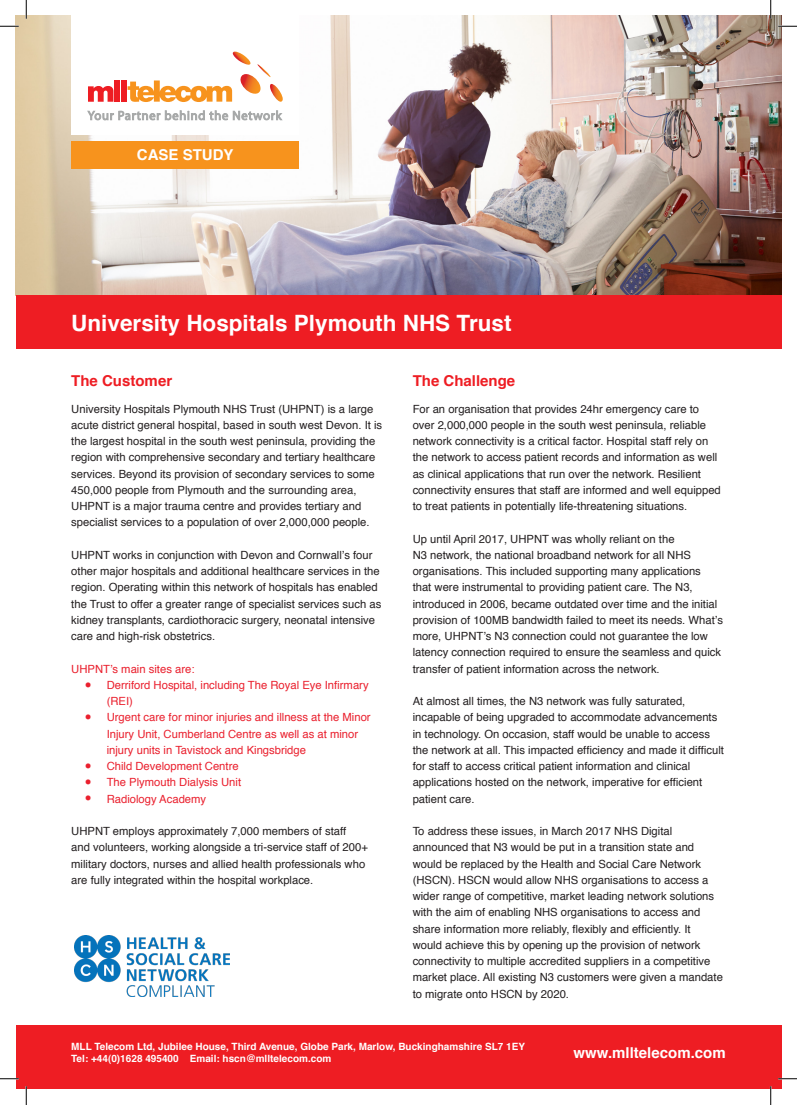
<style>
.page{position:relative;width:797px;height:1105px;background:#fff}
.page>*{position:absolute;margin:0;border:0;box-sizing:border-box;transform-origin:0 0}
.t1{font:700 22.5px "Helvetica";color:#fff}
.t2{font:700 15px "Helvetica";color:#fff}
.t3{font:700 15px "Helvetica";color:#ee1d23}
.t4{font:11.25px/16.2px "Helvetica";color:#231f20}
.t5{font:11.25px/16.2px "Helvetica";color:#ea202e}
.t6{font:700 10px "Helvetica";color:#fff}
.s1{font-size:22.5px}
</style>
<div class="page">
<img style="left:16px;top:16px;width:765px;height:280px">
<div style="left:71px;top:16px;width:228px;height:119px;background:#fff"></div>
<div style="left:71px;top:141px;width:228px;height:28px;background:#f7931d"></div>
<div style="left:16px;top:296px;width:765px;height:53px;background:#ee1d23"></div>
<div style="left:16px;top:1025px;width:765px;height:64px;background:#ee1d23"></div>
<svg style="left:88px;top:52px;width:195px;height:68px"></svg>
<img style="left:75px;top:935px;width:154px;height:61px">
<svg style="left:0;top:25px;width:19px;height:2px"></svg>
<svg style="left:778px;top:25px;width:19px;height:2px"></svg>
<svg style="left:0;top:1078px;width:19px;height:1px"></svg>
<svg style="left:778px;top:1078px;width:19px;height:1px"></svg>
<svg style="left:25px;top:0;width:2px;height:19px"></svg>
<svg style="left:25px;top:1086px;width:2px;height:19px"></svg>
<svg style="left:770px;top:0;width:1px;height:19px"></svg>
<svg style="left:770px;top:1086px;width:1px;height:19px"></svg>
<p class="t2" style="left:137px;top:143px;width:98px">CASE STUDY</p>
<p class="t1" style="left:71px;top:304px;width:442px">University Hospitals Plymouth NHS Trust</p>
<p class="t3" style="left:71px;top:368px;width:102px">The Customer</p>
<p class="t4" style="left:71px;top:401px;width:312px">University Hospitals Plymouth NHS Trust (UHPNT) is a large acute district general hospital, based in south west Devon. It is the largest hospital in the south west peninsula, providing the region with comprehensive secondary and tertiary healthcare services. Beyond its provision of secondary services to some 450,000 people from Plymouth and the surrounding area, UHPNT is a major trauma centre and provides tertiary and specialist services to a population of over 2,000,000 people.</p>
<p class="t4" style="left:71px;top:547px;width:311px">UHPNT works in conjunction with Devon and Cornwall’s four other major hospitals and additional healthcare services in the region. Operating within this network of hospitals has enabled the Trust to offer a greater range of specialist services such as kidney transplants, cardiothoracic surgery, neonatal intensive care and high-risk obstetrics.</p>
<p class="t5" style="left:71px;top:661px;width:125px">UHPNT’s main sites are:</p>
<p class="t5" style="left:107px;top:677px;width:263px;text-indent:-22px"><span class="s1">•</span> Derriford Hospital, including The Royal Eye Infirmary (REI)</p>
<p class="t5" style="left:107px;top:710px;width:265px;text-indent:-22px"><span class="s1">•</span> Urgent care for minor injuries and illness at the Minor<br>Injury Unit, Cumberland Centre as well as at minor injury units in Tavistock and Kingsbridge</p>
<p class="t5" style="left:84px;top:758px;width:156px"><span class="s1">•</span> Child Development Centre</p>
<p class="t5" style="left:84px;top:775px;width:158px"><span class="s1">•</span> The Plymouth Dialysis Unit</p>
<p class="t5" style="left:84px;top:791px;width:123px"><span class="s1">•</span> Radiology Academy</p>
<p class="t4" style="left:71px;top:823px;width:298px">UHPNT employs approximately 7,000 members of staff<br>and volunteers, working alongside a tri-service staff of 200+ military doctors, nurses and allied health professionals who are fully integrated within the hospital workplace.</p>
<p class="t3" style="left:412px;top:368px;width:104px">The Challenge</p>
<p class="t4" style="left:412px;top:401px;width:310px">For an organisation that provides 24hr emergency care to over 2,000,000 people in the south west peninsula, reliable network connectivity is a critical factor. Hospital staff rely on the network to access patient records and information as well as clinical applications that run over the network. Resilient connectivity ensures that staff are informed and well equipped to treat patients in potentially life-threatening situations.</p>
<p class="t4" style="left:412px;top:531px;width:312px">Up until April 2017, UHPNT was wholly reliant on the<br>N3 network, the national broadband network for all NHS organisations. This included supporting many applications<br>that were instrumental to providing patient care. The N3, introduced in 2006, became outdated over time and the initial provision of 100MB bandwidth failed to meet its needs. What’s more, UHPNT’s N3 connection could not guarantee the low latency connection required to ensure the seamless and quick transfer of patient information across the network.</p>
<p class="t4" style="left:412px;top:693px;width:313px">At almost all times, the N3 network was fully saturated, incapable of being upgraded to accommodate advancements in technology. On occasion, staff would be unable to access the network at all. This impacted efficiency and made it difficult for staff to access critical patient information and clinical applications hosted on the network, imperative for efficient patient care.</p>
<p class="t4" style="left:412px;top:823px;width:312px">To address these issues, in March 2017 NHS Digital announced that N3 would be put in a transition state and would be replaced by the Health and Social Care Network (HSCN). HSCN would allow NHS organisations to access a wider range of competitive, market leading network solutions with the aim of enabling NHS organisations to access and share information more reliably, flexibly and efficiently. It<br>would achieve this by opening up the provision of network connectivity to multiple accredited suppliers in a competitive market place. All existing N3 customers were given a mandate to migrate onto HSCN by 2020.</p>
<p class="t6" style="left:71px;top:1038px;width:455px">MLL Telecom Ltd, Jubilee House, Third Avenue, Globe Park, Marlow, Buckinghamshire SL7 1EY</p>
<p class="t6" style="left:71px;top:1050px;width:261px">Tel: +44(0)1628 495400 Email: hscn@mlltelecom.com</p>
<p class="t2" style="left:573px;top:1040px;width:153px">www.mlltelecom.com</p>
</div>
